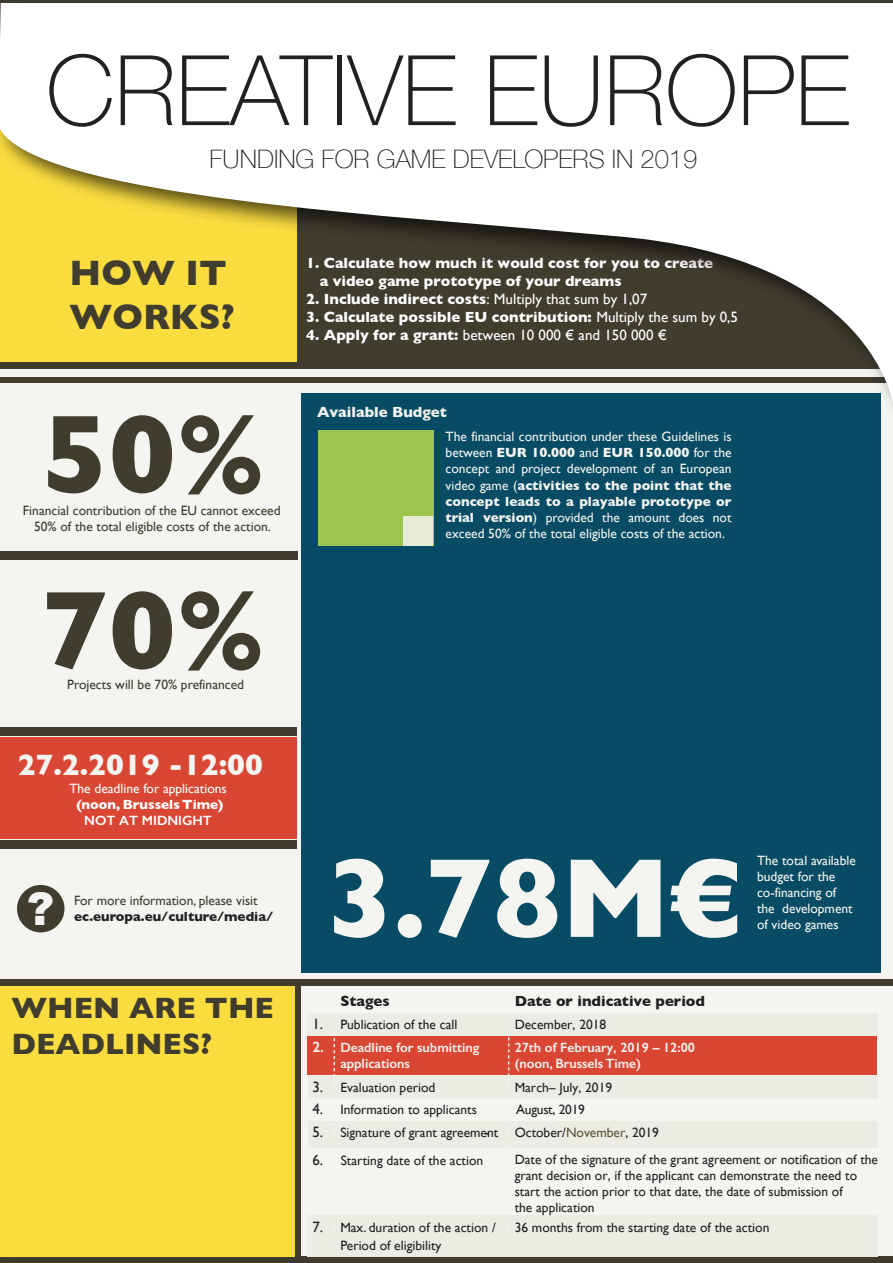
<style>
.page{position:relative;width:893px;height:1263px;background:#fff}
.page>*{position:absolute;margin:0;border:0;box-sizing:border-box;transform-origin:0 0}
.t1{font:700 114px "Gill Sans";color:#f4f4f0}
.t2{font:700 112.5px/176.1px "Gill Sans";color:#403d2f}
.t3{font:100 97.5px "Helvetica Neue";color:#222022}
.t4{font:900 45px "Arial";color:#f4f4f0}
.t5{font:700 36px/43.2px "Gill Sans";color:#403d2f}
.t6{font:700 30px/36px "Gill Sans";color:#403d2f}
.t7{font:700 30px "Gill Sans";color:#f4f4f0}
.t8{font:100 25.5px "Helvetica Neue";color:#222022}
.t9{font:700 15px/18px "Gill Sans";color:#fff}
.t10{font:15px "Gill Sans";color:#fff}
.t11{font:700 15px "Gill Sans";color:#222022}
.t12{font:700 15px "Gill Sans";color:#f4f4f0}
.t13{font:15px "Gill Sans";color:#222022}
.t14{font:13.5px/16.2px "Gill Sans";color:#222022}
.t15{font:13.5px/16.2px "Gill Sans";color:#f4f4f0}
.t16{font:13.5px/16.2px "Gill Sans";color:#403d2f;text-align:center}
.t17{font:600 13.5px/16.5px "Gill Sans";color:#f4f4f0}
.t18{font:700 13.5px "Gill Sans";color:#222022}
.t19{font:13.5px "Gill Sans";color:#fff}
.t20{font:700 13.5px "Gill Sans";color:#fff}
.t21{font:600 13.5px "Gill Sans";color:#fff}
.t22{font:13.5px "Gill Sans";letter-spacing:-.02em;color:#222022}
.s1{font-weight:400}
.s2{font-weight:700}
.s3{font-size:15px}
.s4{color:#5b5436}
</style>
<div class="page">
<div style="left:0;top:383px;width:893px;height:595px;background:#f4f4f0"></div>
<img style="left:0;top:1251px;width:893px;height:12px">
<svg style="left:0;top:1262px;width:892px;height:1px"></svg>
<div style="left:0;top:986px;width:295px;height:270px;background:#fbdd40"></div>
<div style="left:302px;top:393px;width:578px;height:579px;background:#074c64"></div>
<div style="left:318px;top:430px;width:115px;height:116px;background:#9cc64e"></div>
<div style="left:403px;top:516px;width:30px;height:30px;background:#e6ecd5"></div>
<div style="left:0;top:551px;width:297px;height:9px;background:#403d2f"></div>
<div style="left:0;top:728px;width:297px;height:8px;background:#403d2f"></div>
<div style="left:0;top:841px;width:297px;height:8px;background:#403d2f"></div>
<div style="left:0;top:738px;width:297px;height:101px;background:#d94734"></div>
<div style="left:17px;top:885px;width:47px;height:47px;background:#403d2f;border-radius:50%"></div>
<div style="left:302px;top:986px;width:591px;height:270px;background:#f4f4f0"></div>
<div style="left:307px;top:1013px;width:571px;height:23px;background:#ecece5"></div>
<div style="left:308px;top:1076px;width:570px;height:22px;background:#ecece5"></div>
<div style="left:308px;top:1121px;width:570px;height:26px;background:#ecece5"></div>
<div style="left:307px;top:1215px;width:571px;height:41px;background:#ecece5"></div>
<div style="left:307px;top:1035px;width:569px;height:39px;background:#d94734"></div>
<svg style="left:307px;top:1014px;width:356px;height:231px"></svg>
<img style="left:0;top:0;width:893px;height:440px">
<svg style="left:0;top:3px;width:893px;height:403px"></svg>
<h3 class="t3" style="left:46px;top:31px;width:805px">CREATIVE EUROPE</h3>
<h3 class="t8" style="left:209px;top:144px;width:489px">FUNDING FOR GAME DEVELOPERS IN 2019</h3>
<h3 class="t5" style="left:70px;top:251px;width:167px">HOW IT<br>WORKS?</h3>
<p class="t9" style="left:320px;top:254px;width:395px;text-indent:-13px">1. Calculate how much it would cost for you to create a video game prototype of your dreams</p>
<p class="t9" style="left:306px;top:290px;width:342px">2. Include indirect costs<span class="s1">: Multiply that sum by 1,07</span></p>
<p class="t9" style="left:306px;top:308px;width:433px">3. Calculate possible EU contribution: <span class="s1">Multiply the sum by 0,5</span></p>
<p class="t10" style="left:306px;top:326px;width:362px"><span class="s2">4. Apply for a grant:</span> between 10 000 € and 150 000 €</p>
<h2 class="t2" style="left:42px;top:366px;width:225px">50%<br>70%</h2>
<p class="t16" style="left:67px;top:676px;width:178px">Projects will be 70% prefinanced</p>
<p class="t16" style="left:23px;top:502px;width:259px">Financial contribution of the EU cannot exceed<br>50% of the total eligible costs of the action.</p>
<h3 class="t7" style="left:18px;top:747px;width:246px">27.2.2019 -12:00</h3>
<p class="t19" style="left:69px;top:780px;width:159px">The deadline for applications</p>
<p class="t20" style="left:76px;top:796px;width:148px">(noon, Brussels Time)</p>
<p class="t21" style="left:84px;top:812px;width:129px">NOT AT MIDNIGHT</p>
<h3 class="t4" style="left:27px;top:876px;width:29px">?</h3>
<p class="t16" style="left:74px;top:892px;width:185px">For more information, please visit</p>
<p class="t18" style="left:74px;top:909px;width:201px">ec.europa.eu/culture/media/</p>
<h3 class="t6" style="left:11px;top:989px;width:264px">WHEN ARE THE<br>DEADLINES?</h3>
<p class="t12" style="left:317px;top:404px;width:131px">Available Budget</p>
<p class="t15" style="left:446px;top:428px;width:287px;text-align:justify">The financial contribution under these Guidelines is between <span class="s2">EUR 10.000</span> and <span class="s2">EUR 150.000</span> for the concept and project development of an European video game (<span class="s2">activities to the point that the concept leads to a playable prototype or trial version</span>) provided the amount does not exceed 50% of the total eligible costs of the action.</p>
<h1 class="t1" style="left:326px;top:832px;width:417px">3.78M€</h1>
<p class="t15" style="left:757px;top:852px;width:100px">The total available budget for the co-financing of the development of video games</p>
<p class="t11" style="left:340px;top:992px;width:51px">Stages</p>
<p class="t11" style="left:515px;top:992px;width:192px">Date or indicative period</p>
<p class="t14" style="left:312px;top:1016px;width:146px"><span class="s3">1.</span> Publication of the call</p>
<p class="t14" style="left:515px;top:1016px;width:93px">December, 2018</p>
<p class="t17" style="left:340px;top:1039px;width:141px;text-indent:-28px"><span class="s3">2.</span> Deadline for submitting applications</p>
<p class="t17" style="left:515px;top:1039px;width:182px">27th of February, 2019 – 12:00 (noon, BrusselsTime)</p>
<p class="t14" style="left:312px;top:1079px;width:125px"><span class="s3">3.</span> Evaluation period</p>
<p class="t14" style="left:515px;top:1079px;width:99px">March– July, 2019</p>
<p class="t14" style="left:312px;top:1101px;width:166px"><span class="s3">4.</span> Information to applicants</p>
<p class="t22" style="left:516px;top:1102px;width:70px">August, 2019</p>
<p class="t14" style="left:312px;top:1124px;width:187px"><span class="s3">5.</span> Signature of grant agreement</p>
<p class="t14" style="left:485px;top:1124px;width:176px"><span class="s3">-</span> October/<span class="s4">November</span>, 2019</p>
<p class="t13" style="left:312px;top:1151px;width:12px">6.</p>
<p class="t14" style="left:515px;top:1151px;width:365px">Date of the signature of the grant agreement or notification of the grant decision or, if the applicant can demonstrate the need to start the action prior to that date, the date of submission of<br>the application</p>
<p class="t14" style="left:340px;top:1219px;width:157px;line-height:18px;text-indent:-28px"><span class="s3">7.</span> Max. duration of the action /<br>Period of eligibility</p>
<p class="t14" style="left:515px;top:1220px;width:256px">36 months from the starting date of the action</p>
<p class="t14" style="left:341px;top:1152px;width:144px">Starting date of the action</p>
</div>
